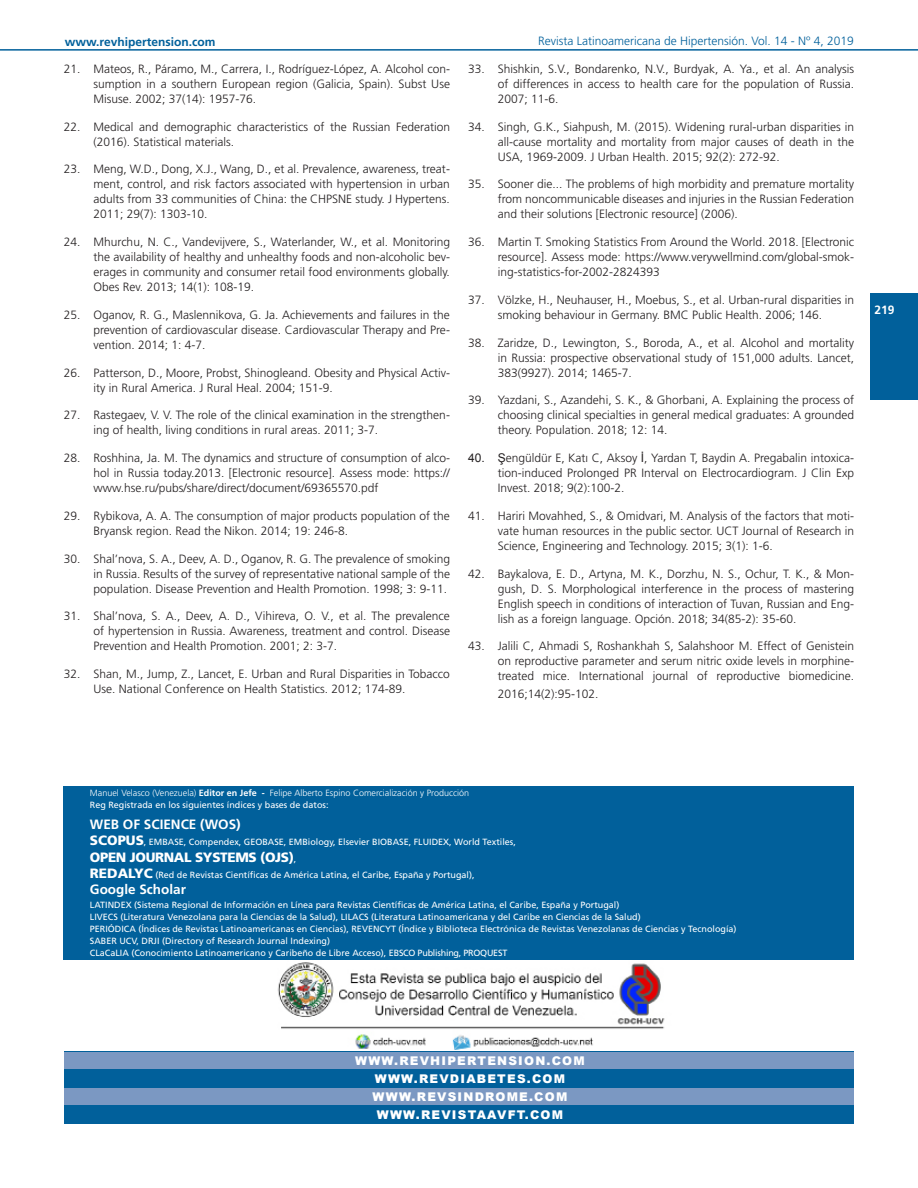
<style>
.page{position:relative;width:918px;height:1188px;background:#fff}
.page>*{position:absolute;margin:0;border:0;box-sizing:border-box;transform-origin:0 0}
.t1{font:700 13.5px "Frutiger";color:#fff}
.t2{font:900 13.5px "Frutiger";letter-spacing:-.025em;color:#fff}
.t3{font:300 12px/15px "Frutiger";color:#231f20;text-align:justify}
.t4{font:900 12px "Arial";letter-spacing:.1em;color:#fff}
.t5{font:300 12px "Frutiger";color:#01609b}
.t6{font:700 12px "Frutiger";color:#01609b}
.t7{font:700 12px "Frutiger";color:#fff}
.t8{font:9px "Frutiger";color:#fff}
.t9{font:300 9px "Frutiger";color:#fff}
.s1{font-family:"Arial";font-weight:400}
.s2{font-weight:700}
.s3{font-weight:900;font-size:13.5px}
.s4{font-weight:400;font-size:9px}
</style>
<div class="page">
<div style="left:871px;top:293px;width:47px;height:107px;background:#01609b"></div>
<hr style="left:0;top:49px;width:918px;height:2px;background:#01609b">
<div style="left:64px;top:1052px;width:790px;height:72px;background:#01609b"></div>
<div style="left:64px;top:1052px;width:790px;height:16px;background:#7b98c2"></div>
<div style="left:64px;top:1088px;width:790px;height:17px;background:#7b98c2"></div>
<img style="left:269px;top:959px;width:404px;height:91px">
<div style="left:64px;top:786px;width:790px;height:173px;background:#01609b"></div>
<p class="t6" style="left:65px;top:35px;width:152px">www.revhipertension.com</p>
<p class="t5" style="left:538px;top:34px;width:317px">Revista Latinoamericana de Hipertensión. Vol. 14 - Nº 4, 2019</p>
<p class="t3" style="left:94px;top:61px;width:358px;text-indent:-30px">21. Mateos, R., Páramo, M., Carrera, I., Rodríguez-López, A. Alcohol con&shy;sumption in a southern European region (Galicia, Spain). Subst Use Misuse. 2002; 37(14): 1957-76.</p>
<p class="t3" style="left:94px;top:119px;width:358px;text-indent:-30px">22. Medical and demographic characteristics of the Russian Federation (2016). Statistical materials.</p>
<p class="t3" style="left:94px;top:162px;width:358px;text-indent:-30px">23. Meng, W.D., Dong, X.J., Wang, D., et al. Prevalence, awareness, treat&shy;ment, control, and risk factors associated with hypertension in urban adults from 33 communities of China: the CHPSNE study. J Hypertens.<br>2011; 29(7): 1303-10.</p>
<p class="t3" style="left:94px;top:235px;width:358px;text-indent:-30px">24. Mhurchu, N. C., Vandevijvere, S., Waterlander, W., et al. Monitoring the availability of healthy and unhealthy foods and non-alcoholic bev&shy;erages in community and consumer retail food environments globally.<br>Obes Rev. 2013; 14(1): 108-19.</p>
<p class="t3" style="left:94px;top:307px;width:358px;text-indent:-30px">25. Oganov, R. G., Maslennikova, G. Ja. Achievements and failures in the prevention of cardiovascular disease. Cardiovascular Therapy and Pre&shy;vention. 2014; 1: 4-7.</p>
<p class="t3" style="left:94px;top:365px;width:358px;text-indent:-30px">26. Patterson, D., Moore, Probst, Shinogleand. Obesity and Physical Activ&shy;ity in Rural America. J Rural Heal. 2004; 151-9.</p>
<p class="t3" style="left:94px;top:408px;width:358px;text-indent:-30px">27. Rastegaev, V. V. The role of the clinical examination in the strengthen&shy;ing of health, living conditions in rural areas. 2011; 3-7.</p>
<p class="t3" style="left:94px;top:451px;width:358px;text-indent:-30px">28. Roshhina, Ja. M. The dynamics and structure of consumption of alco&shy;hol in Russia today.2013. [Electronic resource]. Assess mode: https:// www.hse.ru/pubs/share/direct/document/69365570.pdf</p>
<p class="t3" style="left:94px;top:508px;width:358px;text-indent:-30px">29. Rybikova, A. A. The consumption of major products population of the<br>Bryansk region. Read the Nikon. 2014; 19: 246-8.</p>
<p class="t3" style="left:94px;top:551px;width:358px;text-indent:-30px">30. Shal’nova, S. A., Deev, A. D., Oganov, R. G. The prevalence of smoking in Russia. Results of the survey of representative national sample of the population. Disease Prevention and Health Promotion. 1998; 3: 9-11.</p>
<p class="t3" style="left:94px;top:609px;width:358px;text-indent:-30px">31. Shal’nova, S. A., Deev, A. D., Vihireva, O. V., et al. The prevalence of hypertension in Russia. Awareness, treatment and control. Disease Prevention and Health Promotion. 2001; 2: 3-7.</p>
<p class="t3" style="left:94px;top:667px;width:358px;text-indent:-30px">32. Shan, M., Jump, Z., Lancet, E. Urban and Rural Disparities in Tobacco<br>Use. National Conference on Health Statistics. 2012; 174-89.</p>
<p class="t3" style="left:498px;top:61px;width:358px;text-indent:-30px">33. Shishkin, S.V., Bondarenko, N.V., Burdyak, A. Ya., et al. An analysis of differences in access to health care for the population of Russia.<br>2007; 11-6.</p>
<p class="t3" style="left:498px;top:119px;width:358px;text-indent:-30px">34. Singh, G.K., Siahpush, M. (2015). Widening rural-urban disparities in all-cause mortality and mortality from major causes of death in the USA, 1969-2009. J Urban Health. 2015; 92(2): 272-92.</p>
<p class="t3" style="left:498px;top:177px;width:358px;text-indent:-30px">35. Sooner die... The problems of high morbidity and premature mortality from noncommunicable diseases and injuries in the Russian Federation and their solutions [Electronic resource] (2006).</p>
<p class="t3" style="left:498px;top:235px;width:358px;text-indent:-30px">36. Martin T. Smoking Statistics From Around the World. 2018. [Electronic resource]. Assess mode: https://www.verywellmind.com/global-smok&shy;ing-statistics-for-2002-2824393</p>
<p class="t3" style="left:468px;top:292px;width:388px;text-align:center">37. Völzke, H., Neuhauser, H., Moebus, S., et al. Urban-rural disparities in smoking behaviour in Germany. BMC Public Health. 2006; 146.</p>
<p class="t3" style="left:498px;top:335px;width:358px;text-indent:-30px">38. Zaridze, D., Lewington, S., Boroda, A., et al. Alcohol and mortality in Russia: prospective observational study of 151,000 adults. Lancet, 383(9927). 2014; 1465-7.</p>
<p class="t3" style="left:498px;top:393px;width:358px;text-indent:-30px">39. Yazdani, S., Azandehi, S. K., &amp; Ghorbani, A. Explaining the process of choosing clinical specialties in general medical graduates: A grounded theory. Population. 2018; 12: 14.</p>
<p class="t3" style="left:498px;top:451px;width:358px;text-indent:-30px"><span class="s1">40. Ş</span>engüldür E, Katı C, Aksoy <span class="s1">İ</span>, Yardan T, Baydin A. Pregabalin intoxica&shy;tion-induced Prolonged PR Interval on Electrocardiogram. J Clin Exp Invest. 2018; 9(2):100-2.</p>
<p class="t3" style="left:498px;top:508px;width:358px;text-indent:-30px">41. Hariri Movahhed, S., &amp; Omidvari, M. Analysis of the factors that moti&shy;vate human resources in the public sector. UCT Journal of Research in Science, Engineering and Technology. 2015; 3(1): 1-6.</p>
<p class="t3" style="left:498px;top:566px;width:358px;text-indent:-30px">42. Baykalova, E. D., Artyna, M. K., Dorzhu, N. S., Ochur, T. K., &amp; Mon&shy;gush, D. S. Morphological interference in the process of mastering English speech in conditions of interaction of Tuvan, Russian and Eng&shy;lish as a foreign language. Opción. 2018; 34(85-2): 35-60.</p>
<p class="t3" style="left:498px;top:639px;width:358px;text-indent:-30px">43. Jalili C, Ahmadi S, Roshankhah S, Salahshoor M. Effect of Genistein on reproductive parameter and serum nitric oxide levels in morphine&shy;treated mice. International journal of reproductive biomedicine.</p>
<p class="t3" style="left:498px;top:687px;width:102px">2016;14(2):95-102.</p>
<p class="t7" style="left:874px;top:303px;width:22px">219</p>
<p class="t9" style="left:90px;top:788px;width:381px">Manuel Velasco (Venezuela) <span class="s2">Editor en Jefe -</span> Felipe Alberto Espino Comercialización y Producción</p>
<p class="t8" style="left:90px;top:800px;width:240px">Reg Registrada en los siguientes índices y bases de datos:</p>
<p class="t1" style="left:90px;top:816px;width:152px">WEB OF SCIENCE (WOS)</p>
<p class="t8" style="left:90px;top:837px;width:427px"><span class="s3">SCOPUS</span>, EMBASE, Compendex, GEOBASE, EMBiology, Elsevier BIOBASE, FLUIDEX, World Textiles,</p>
<p class="t2" style="left:90px;top:849px;width:208px">OPEN JOURNAL SYSTEMS (OJS)<span class="s4">,</span></p>
<p class="t8" style="left:90px;top:870px;width:386px"><span class="s3">REDALYC</span> (Red de Revistas Científicas de América Latina, el Caribe, España y Portugal),</p>
<p class="t1" style="left:90px;top:881px;width:98px">Google Scholar</p>
<p class="t8" style="left:90px;top:899px;width:531px">LATINDEX (Sistema Regional de Información en Línea para Revistas Científicas de América Latina, el Caribe, España y Portugal)</p>
<p class="t8" style="left:90px;top:911px;width:552px">LIVECS (Literatura Venezolana para la Ciencias de la Salud), LILACS (Literatura Latinoamericana y del Caribe en Ciencias de la Salud)</p>
<p class="t8" style="left:90px;top:923px;width:648px">PERIÓDICA (Índices de Revistas Latinoamericanas en Ciencias), REVENCYT (Índice y Biblioteca Electrónica de Revistas Venezolanas de Ciencias y Tecnología)</p>
<p class="t8" style="left:90px;top:935px;width:242px">SABER UCV, DRJI (Directory of Research Journal Indexing)</p>
<p class="t8" style="left:90px;top:947px;width:419px">CLaCaLIA (Conocimiento Latinoamericano y Caribeño de Libre Acceso), EBSCO Publishing, PROQUEST</p>
<p class="t4" style="left:355px;top:1052px;width:231px">WWW.REVHIPERTENSION.COM</p>
<p class="t4" style="left:375px;top:1070px;width:192px">WWW.REVDIABETES.COM</p>
<p class="t4" style="left:373px;top:1088px;width:196px">WWW.REVSINDROME.COM</p>
<p class="t4" style="left:377px;top:1106px;width:188px">WWW.REVISTAAVFT.COM</p>
</div>
